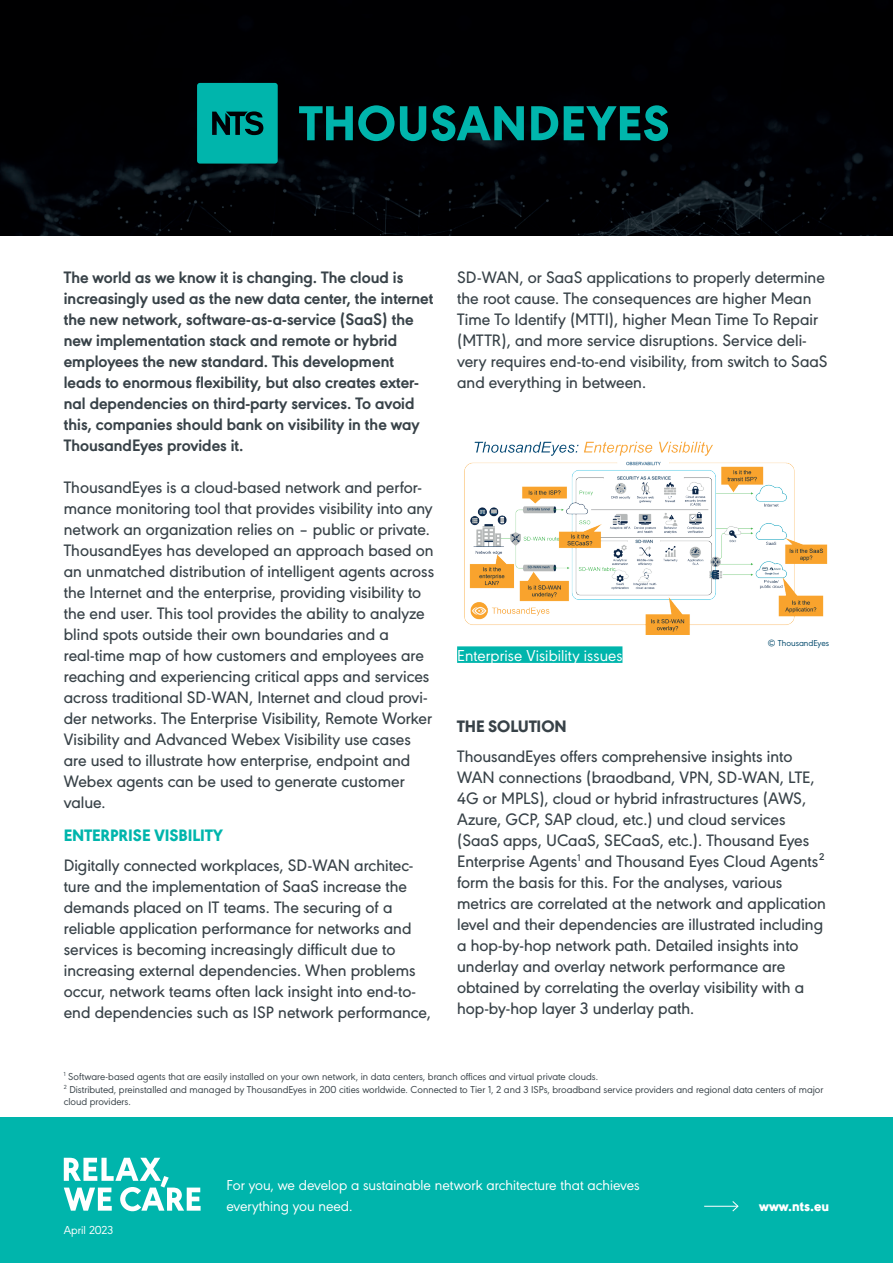
<style>
.page{position:relative;width:893px;height:1263px;background:#fff}
.page>*{position:absolute;margin:0;border:0;box-sizing:border-box;transform-origin:0 0}
.t1{font:800 51px "URW Geometric";letter-spacing:.015em;color:#00b5ac}
.t2{font:500 17.25px/21px "URW Geometric";color:#384248}
.t3{font:700 17.25px/21px "URW Geometric";color:#384248}
.t4{font:800 17.25px "URW Geometric";color:#00b5ac}
.t5{font:800 17.25px "URW Geometric";color:#384248}
.t6{font:16.5px "URW Geometric";letter-spacing:.005em;color:#fff}
.t7{font:15px/21px "URW Geometric";color:#fff}
.t8{font:800 15px "URW Geometric";color:#fff}
.t9{font:12px "URW Geometric";color:#fff}
.t10{font:10.5px/12.6px "URW Geometric";color:#384248}
.t11{font:9px "URW Geometric";color:#02496c}
</style>
<div class="page">
<div style="left:0;top:1118px;width:893px;height:145px;background:#00b5ac"></div>
<div style="left:0;top:0;width:893px;height:236px;background:#000002"></div>
<hr style="left:704px;top:1206px;width:34px;height:1px;background:#fff">
<svg style="left:732px;top:1201px;width:7px;height:11px"></svg>
<svg style="left:64px;top:1158px;width:137px;height:53px"></svg>
<svg style="left:197px;top:83px;width:81px;height:81px;background:#00a099"></svg>
<img style="left:464px;top:441px;width:364px;height:193px">
<div style="left:457px;top:646px;width:165px;height:17px;background:#00b5ac"></div>
<h1 class="t1" style="left:300px;top:85px;width:372px">THOUSANDEYES</h1>
<p class="t3" style="left:64px;top:266px;width:371px">The world as we know it is changing. The cloud is increasingly used as the new data center, the internet the new network, software-as-a-service (SaaS) the new implementation stack and remote or hybrid employees the new standard. This development leads to enormous flexibility, but also creates exter&shy;nal dependencies on third-party services. To avoid this, companies should bank on visibility in the way ThousandEyes provides it.</p>
<p class="t2" style="left:64px;top:475px;width:372px">ThousandEyes is a cloud-based network and perfor&shy;mance monitoring tool that provides visibility into any network an organization relies on – public or private.<br>ThousandEyes has developed an approach based on an unmatched distribution of intelligent agents across the Internet and the enterprise, providing visibility to the end user. This tool provides the ability to analyze blind spots outside their own boundaries and a real-time map of how customers and employees are reaching and experiencing critical apps and services across traditional SD-WAN, Internet and cloud provi&shy;der networks. The Enterprise Visibility, Remote Worker Visibility and Advanced Webex Visibility use cases are used to illustrate how enterprise, endpoint and Webex agents can be used to generate customer value.</p>
<p class="t4" style="left:64px;top:822px;width:161px">ENTERPRISE VISBILITY</p>
<p class="t2" style="left:64px;top:853px;width:369px">Digitally connected workplaces, SD-WAN architec&shy;ture and the implementation of SaaS increase the demands placed on IT teams. The securing of a reliable application performance for networks and services is becoming increasingly difficult due to increasing external dependencies. When problems occur, network teams often lack insight into end-to&shy;end dependencies such as ISP network performance,</p>
<p class="t2" style="left:457px;top:265px;width:372px">SD-WAN, or SaaS applications to properly determine the root cause. The consequences are higher Mean Time To Identify (MTTI), higher Mean Time To Repair (MTTR), and more service disruptions. Service deli&shy;very requires end-to-end visibility, from switch to SaaS and everything in between.</p>
<p class="t6" style="left:457px;top:643px;width:167px">Enterprise Visibility issues</p>
<p class="t11" style="left:768px;top:636px;width:63px">© ThousandEyes</p>
<p class="t5" style="left:457px;top:714px;width:111px">THE SOLUTION</p>
<p class="t2" style="left:457px;top:744px;width:370px">ThousandEyes offers comprehensive insights into WAN connections (braodband, VPN, SD-WAN, LTE, 4G or MPLS), cloud or hybrid infrastructures (AWS, Azure, GCP, SAP cloud, etc.) und cloud services (SaaS apps, UCaaS, SECaaS, etc.). Thousand Eyes Enterprise Agents<sup>1</sup> and Thousand Eyes Cloud Agents² form the basis for this. For the analyses, various metrics are correlated at the network and application level and their dependencies are illustrated including a hop-by-hop network path. Detailed insights into underlay and overlay network performance are obtained by correlating the overlay visibility with a hop-by-hop layer 3 underlay path.</p>
<p class="t10" style="left:64px;top:1069px;width:761px"><sup>1</sup> Software-based agents that are easily installed on your own network, in data centers, branch offices and virtual private clouds.<br><sup>2</sup> Distributed, preinstalled and managed by ThousandEyes in 200 cities worldwide. Connected to Tier 1, 2 and 3 ISPs, broadband service providers and regional data centers of major cloud providers.</p>
<p class="t9" style="left:64px;top:1222px;width:51px">April 2023</p>
<p class="t7" style="left:226px;top:1173px;width:415px">For you, we develop a sustainable network architecture that achieves everything you need.</p>
<p class="t8" style="left:759px;top:1195px;width:71px">www.nts.eu</p>
</div>
